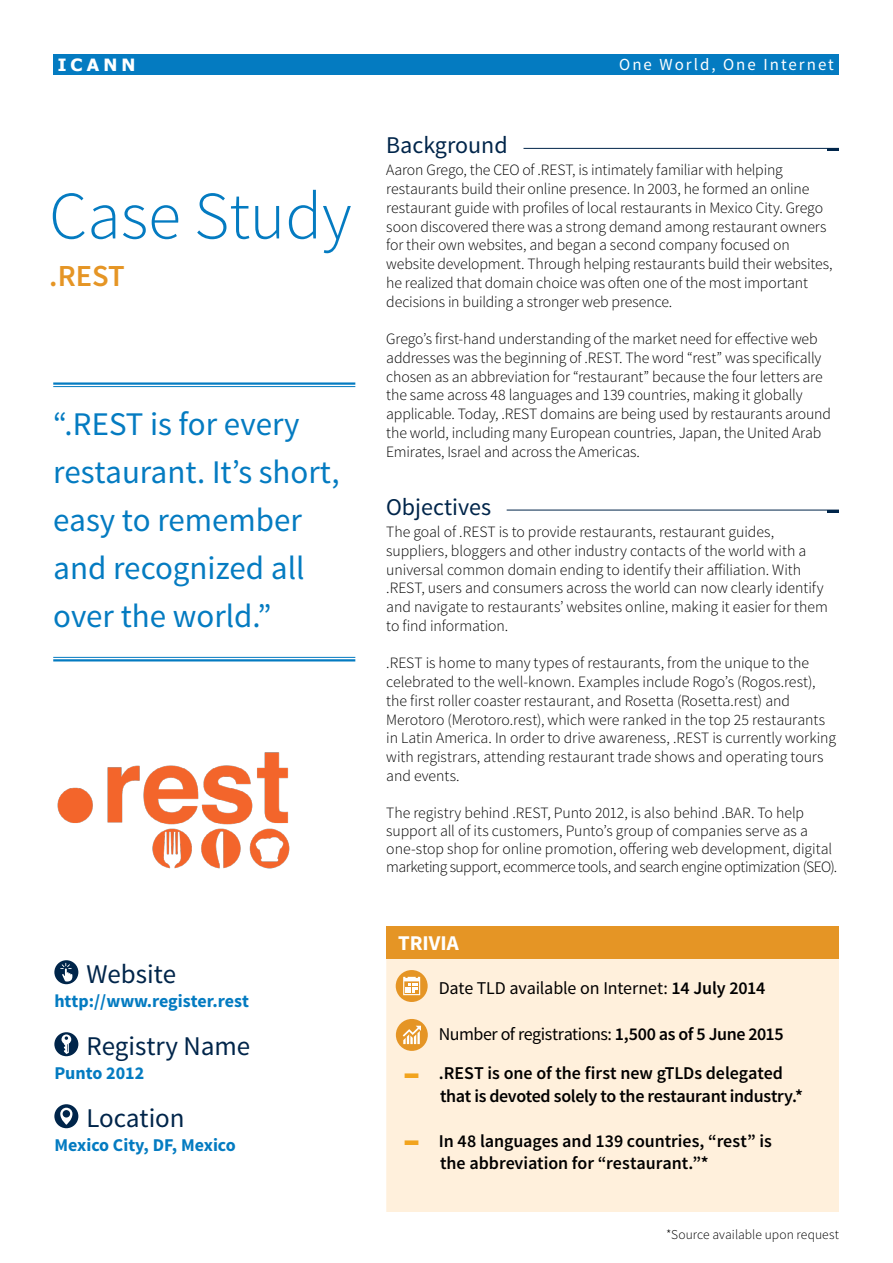
<style>
.page{position:relative;width:893px;height:1263px;background:#fff}
.page>*{position:absolute;margin:0;border:0;box-sizing:border-box;transform-origin:0 0}
.t1{font:300 67.65px "Source Sans Pro";color:#047bc1}
.t2{font:33px/48px "Source Sans Pro";color:#047bc1}
.t3{font:600 30.6px "Source Sans Pro";color:#e59525}
.t4{font:27px "Source Sans Pro";color:#00254a}
.t5{font:24px "Source Sans Pro";color:#00254a}
.t6{font:700 21px "Source Sans Pro";color:#fff}
.t7{font:600 18px/22.5px "Source Sans Pro";letter-spacing:-.005em;color:#000}
.t8{font:18px "Source Sans Pro";letter-spacing:-.015em;color:#000}
.t9{font:700 18px "Source Sans Pro";color:#047bc1}
.t10{font:16.8px "Source Sans Pro";letter-spacing:.12em;color:#fff}
.t11{font:700 16.8px "Tahoma";letter-spacing:.23em;color:#fff;scale:1.07 1}
.t12{font:300 15.75px/18.8px "Source Sans Pro";letter-spacing:-.005em;color:#000}
.t13{font:300 13.5px "Source Sans Pro";letter-spacing:.005em;color:#000}
.s1{font-weight:600}
.s2{color:#f2a41e}
</style>
<div class="page">
<div style="left:386px;top:956px;width:453px;height:256px;background:#fff0dc"></div>
<svg style="left:396px;top:970px;width:32px;height:32px"></svg>
<svg style="left:403px;top:977px;width:17px;height:18px"></svg>
<div style="left:396px;top:1019px;width:32px;height:32px;background:#e59525;border-radius:50%"></div>
<svg style="left:403px;top:1026px;width:18px;height:18px"></svg>
<div style="left:53px;top:54px;width:786px;height:20px;background:#047bc1"></div>
<div style="left:54px;top:1104px;width:24px;height:24px;background:#00254a;border-radius:50%"></div>
<svg style="left:60px;top:1108px;width:12px;height:17px"></svg>
<div style="left:54px;top:1032px;width:24px;height:24px;background:#00254a;border-radius:50%"></div>
<svg style="left:61px;top:1034px;width:10px;height:20px"></svg>
<div style="left:54px;top:960px;width:24px;height:24px;background:#00254a;border-radius:50%"></div>
<svg style="left:60px;top:963px;width:12px;height:18px"></svg>
<div style="left:386px;top:926px;width:453px;height:32px;background:#e59525"></div>
<img style="left:57px;top:752px;width:233px;height:117px">
<hr style="left:53px;top:382px;width:302px;height:3px;background:#047bc1">
<hr style="left:53px;top:386px;width:302px;height:1px;background:#047bc1">
<hr style="left:53px;top:657px;width:302px;height:1px;background:#047bc1">
<hr style="left:53px;top:659px;width:302px;height:2px;background:#047bc1">
<hr style="left:523px;top:148px;width:316px;height:1px;background:#00254a">
<svg style="left:827px;top:149px;width:12px;height:2px"></svg>
<hr style="left:507px;top:510px;width:332px;height:1px;background:#00254a">
<svg style="left:827px;top:511px;width:12px;height:1px"></svg>
<p class="t11" style="left:58px;top:53px;width:74px">ICANN</p>
<p class="t10" style="left:619px;top:54px;width:216px">One World, One Internet</p>
<h1 class="t1" style="left:49px;top:175px;width:304px">Case Study</h1>
<h3 class="t3" style="left:49px;top:257px;width:77px">.REST</h3>
<h2 class="t2" style="left:53px;top:401px;width:288px">“.REST is for every restaurant. It’s short, easy to remember and recognized all over the world.”</h2>
<h3 class="t4" style="left:86px;top:957px;width:91px">Website</h3>
<p class="t9" style="left:54px;top:989px;width:196px">http://www.register.rest</p>
<h3 class="t4" style="left:86px;top:1029px;width:165px">Registry Name</h3>
<p class="t9" style="left:54px;top:1061px;width:91px">Punto 2012</p>
<h3 class="t4" style="left:86px;top:1101px;width:100px">Location</h3>
<p class="t9" style="left:54px;top:1133px;width:183px">Mexico City, DF, Mexico</p>
<h3 class="t5" style="left:386px;top:130px;width:123px">Background</h3>
<p class="t12" style="left:386px;top:161px;width:448px">Aaron Grego, the CEO of .REST, is intimately familiar with helping restaurants build their online presence. In 2003, he formed an online restaurant guide with profiles of local restaurants in Mexico City. Grego soon discovered there was a strong demand among restaurant owners for their own websites, and began a second company focused on website development. Through helping restaurants build their websites, he realized that domain choice was often one of the most important decisions in building a stronger web presence.</p>
<p class="t12" style="left:386px;top:330px;width:446px">Grego’s first-hand understanding of the market need for effective web addresses was the beginning of .REST. The word “rest” was specifically chosen as an abbreviation for “restaurant” because the four letters are the same across 48 languages and 139 countries, making it globally applicable. Today, .REST domains are being used by restaurants around the world, including many European countries, Japan, the United Arab Emirates, Israel and across the Americas.</p>
<h3 class="t5" style="left:386px;top:492px;width:106px">Objectives</h3>
<p class="t12" style="left:386px;top:522px;width:443px">The goal of .REST is to provide restaurants, restaurant guides, suppliers, bloggers and other industry contacts of the world with a universal common domain ending to identify their affiliation. With .REST, users and consumers across the world can now clearly identify and navigate to restaurants’ websites online, making it easier for them to find information.</p>
<p class="t12" style="left:386px;top:654px;width:451px">.REST is home to many types of restaurants, from the unique to the celebrated to the well-known. Examples include Rogo’s (Rogos.rest), the first roller coaster restaurant, and Rosetta (Rosetta.rest) and Merotoro (Merotoro.rest), which were ranked in the top 25 restaurants in Latin America. In order to drive awareness, .REST is currently working with registrars, attending restaurant trade shows and operating tours and events.</p>
<p class="t12" style="left:386px;top:803px;width:453px;line-height:18px">The registry behind .REST, Punto 2012, is also behind .BAR. To help support all of its customers, Punto’s group of companies serve as a one-stop shop for online promotion, offering web development, digital marketing support, ecommerce tools, and search engine optimization (SEO).</p>
<h3 class="t6" style="left:398px;top:930px;width:62px">TRIVIA</h3>
<p class="t8" style="left:439px;top:977px;width:328px">Date TLD available on Internet: <span class="s1">14 July 2014</span></p>
<p class="t8" style="left:439px;top:1023px;width:346px">Number of registrations: <span class="s1">1,500 as of 5 June 2015</span></p>
<p class="t7" style="left:440px;top:1063px;width:364px;text-indent:-36px"><span class="s2">■</span> .REST is one of the first new gTLDs delegated that is devoted solely to the restaurant industry.*</p>
<p class="t7" style="left:440px;top:1130px;width:333px;text-indent:-36px"><span class="s2">■</span> In 48 languages and 139 countries, “rest” is the abbreviation for “restaurant.”*</p>
<p class="t13" style="left:666px;top:1226px;width:174px">*Source available upon request</p>
</div>
